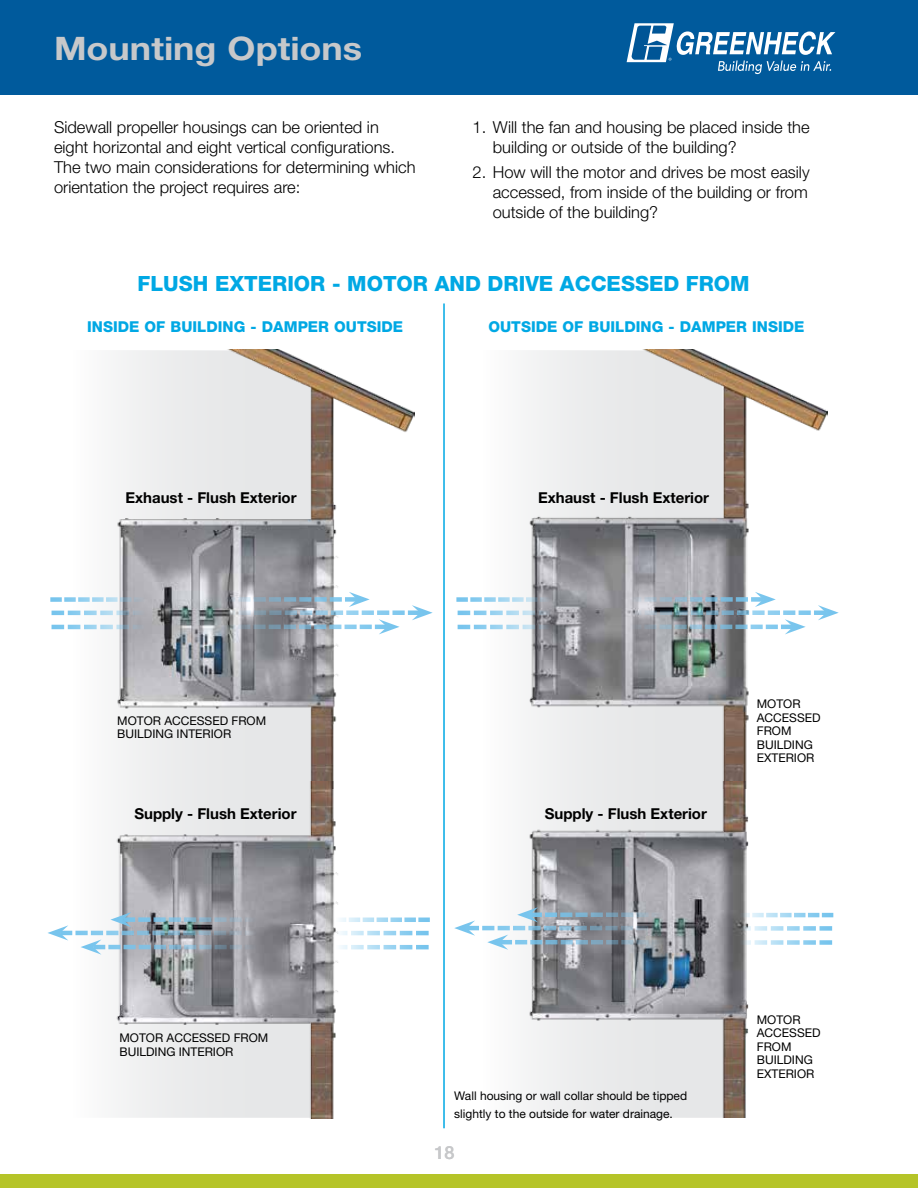
<style>
.page{position:relative;width:918px;height:1188px;background:#fff}
.page>*{position:absolute;margin:0;border:0;box-sizing:border-box;transform-origin:0 0}
.t1{font:700 32.4px "Helvetica Neue LT Std";color:#c7c8ca;scale:1.11 1}
.t2{font:800 21px "Helvetica Neue LT Std";color:#00a8e4}
.t3{font:500 18px "Helvetica Neue LT Std";color:#c7c8ca}
.t4{font:300 16.5px/19.8px "Helvetica Neue LT Std";color:#000}
.t5{font:700 15px "Helvetica Neue LT Std";color:#000}
.t6{font:800 15px "Helvetica Neue LT Std";color:#00a8e4}
.t7{font:12px/13.5px "Helvetica Neue LT Std";color:#000}
</style>
<div class="page">
<div style="left:0;top:0;width:918px;height:94px;background:#005a9c"></div>
<svg style="left:627px;top:23px;width:208px;height:51px"></svg>
<img style="left:85px;top:350px;width:329px;height:432px">
<svg style="left:223px;top:592px;width:210px;height:42px"></svg>
<svg style="left:52px;top:611px;width:93px;height:4px"></svg>
<svg style="left:50px;top:597px;width:95px;height:5px"></svg>
<svg style="left:52px;top:625px;width:93px;height:4px"></svg>
<img style="left:506px;top:350px;width:321px;height:432px">
<svg style="left:629px;top:592px;width:210px;height:42px"></svg>
<svg style="left:458px;top:611px;width:93px;height:4px"></svg>
<svg style="left:456px;top:597px;width:95px;height:5px"></svg>
<svg style="left:458px;top:625px;width:93px;height:4px"></svg>
<img style="left:526px;top:782px;width:247px;height:336px">
<svg style="left:454px;top:907px;width:210px;height:43px"></svg>
<svg style="left:738px;top:926px;width:94px;height:5px"></svg>
<svg style="left:738px;top:913px;width:95px;height:4px"></svg>
<svg style="left:738px;top:940px;width:94px;height:5px"></svg>
<img style="left:116px;top:782px;width:245px;height:337px">
<svg style="left:48px;top:912px;width:209px;height:43px"></svg>
<svg style="left:335px;top:931px;width:94px;height:4px"></svg>
<svg style="left:335px;top:918px;width:95px;height:4px"></svg>
<svg style="left:335px;top:945px;width:94px;height:4px"></svg>
<hr style="left:443px;top:303px;width:2px;height:825px;background:#00a8e4">
<div style="left:0;top:1174px;width:918px;height:14px;background:#b5c428"></div>
<h1 class="t1" style="left:54px;top:29px;width:279px">Mounting Options</h1>
<p class="t4" style="left:54px;top:117px;width:363px">Sidewall propeller housings can be oriented in eight horizontal and eight vertical configurations.<br>The two main considerations for determining which orientation the project requires are:</p>
<p class="t4" style="left:493px;top:117px;width:318px;text-indent:-20px">1. Will the fan and housing be placed inside the building or outside of the building?</p>
<p class="t4" style="left:493px;top:162px;width:318px;text-align:justify;text-indent:-20px">2. How will the motor and drives be most easily accessed, from inside of the building or from outside of the building?</p>
<p class="t2" style="left:138px;top:271px;width:614px">FLUSH EXTERIOR - MOTOR AND DRIVE ACCESSED FROM</p>
<p class="t6" style="left:87px;top:318px;width:317px">INSIDE OF BUILDING - DAMPER OUTSIDE</p>
<p class="t6" style="left:489px;top:318px;width:317px">OUTSIDE OF BUILDING - DAMPER INSIDE</p>
<p class="t5" style="left:125px;top:489px;width:173px">Exhaust - Flush Exterior</p>
<p class="t7" style="left:117px;top:713px;width:150px">MOTOR ACCESSED FROM<br>BUILDING INTERIOR</p>
<p class="t5" style="left:134px;top:805px;width:164px">Supply - Flush Exterior</p>
<p class="t7" style="left:119px;top:1031px;width:150px">MOTOR ACCESSED FROM<br>BUILDING INTERIOR</p>
<p class="t5" style="left:538px;top:489px;width:173px">Exhaust - Flush Exterior</p>
<p class="t5" style="left:545px;top:804px;width:164px">Supply - Flush Exterior</p>
<p class="t7" style="left:757px;top:697px;width:65px">MOTOR<br>ACCESSED<br>FROM<br>BUILDING<br>EXTERIOR</p>
<p class="t7" style="left:454px;top:1087px;width:234px;line-height:18px">Wall housing or wall collar should be tipped slightly to the outside for water drainage.</p>
<p class="t3" style="left:435px;top:1142px;width:22px">18</p>
<p class="t7" style="left:757px;top:1013px;width:65px">MOTOR<br>ACCESSED<br>FROM<br>BUILDING<br>EXTERIOR</p>
</div>
